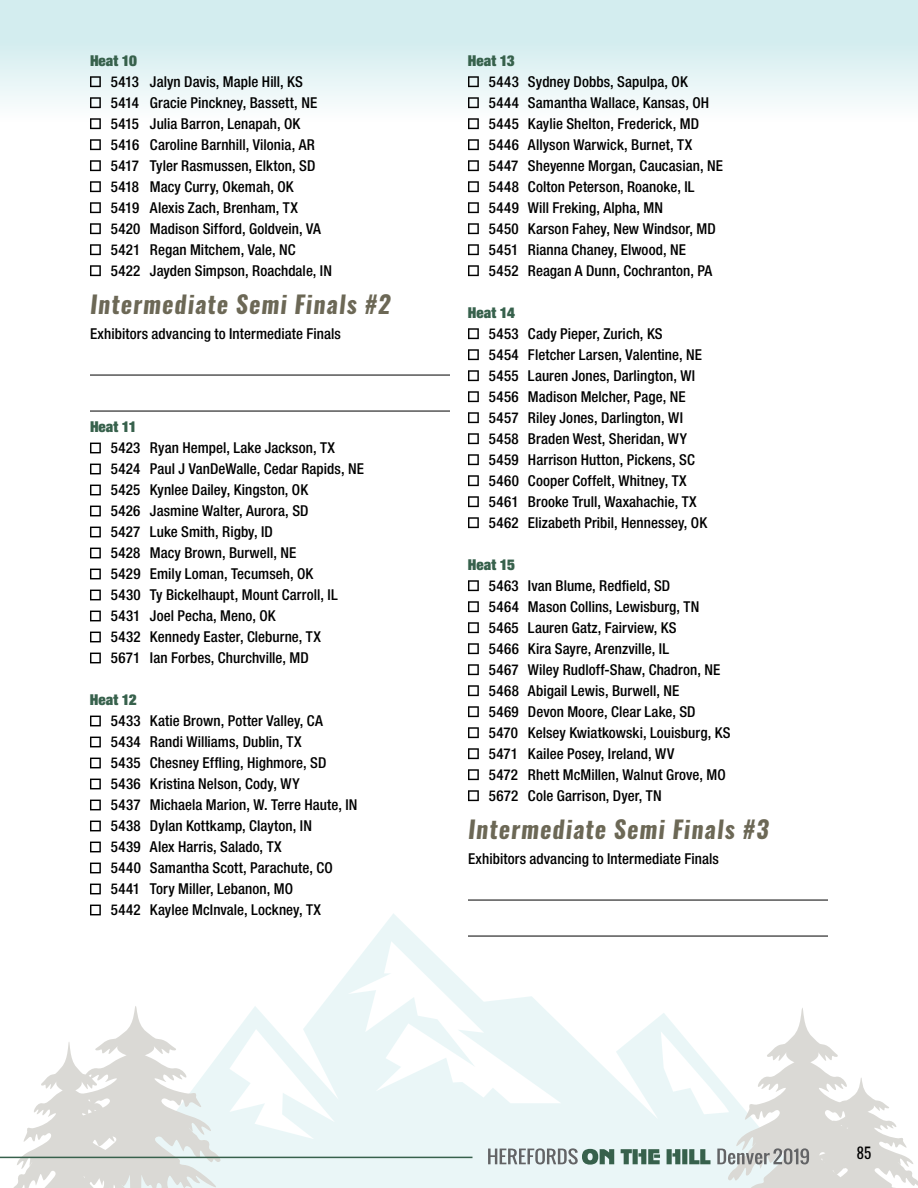
<style>
.page{position:relative;width:918px;height:1188px;background:#fff}
.page>*{position:absolute;margin:0;border:0;box-sizing:border-box;transform-origin:0 0}
.t1{font:italic 700 24px "Oswald";letter-spacing:.045em;color:#6c6856}
.t2{font:500 condensed 15px/21px "Helvetica Neue";letter-spacing:.005em;color:#000}
.t3{font:900 expanded 15px "Helvetica Neue";letter-spacing:.005em;color:#37614c}
.t4{font:15px "Oswald";color:#000}
</style>
<div class="page">
<svg style="left:222px;top:913px;width:597px;height:275px"></svg>
<svg style="left:229px;top:1029px;width:106px;height:110px"></svg>
<svg style="left:10px;top:1006px;width:212px;height:182px"></svg>
<div style="left:0;top:0;width:918px;height:158px;background:linear-gradient(to bottom,#cae9ec,#fff)"></div>
<svg style="left:90px;top:76px;width:11px;height:11px"></svg>
<svg style="left:90px;top:97px;width:11px;height:11px"></svg>
<svg style="left:90px;top:118px;width:11px;height:11px"></svg>
<svg style="left:90px;top:139px;width:11px;height:11px"></svg>
<svg style="left:90px;top:160px;width:11px;height:11px"></svg>
<svg style="left:90px;top:181px;width:11px;height:11px"></svg>
<svg style="left:90px;top:202px;width:11px;height:11px"></svg>
<svg style="left:90px;top:223px;width:11px;height:11px"></svg>
<svg style="left:90px;top:244px;width:11px;height:11px"></svg>
<svg style="left:90px;top:265px;width:11px;height:11px"></svg>
<hr style="left:90px;top:375px;width:360px;height:1px;background:#000">
<hr style="left:90px;top:411px;width:360px;height:1px;background:#000">
<svg style="left:90px;top:443px;width:11px;height:10px"></svg>
<svg style="left:90px;top:464px;width:11px;height:10px"></svg>
<svg style="left:90px;top:485px;width:11px;height:10px"></svg>
<svg style="left:90px;top:506px;width:11px;height:10px"></svg>
<svg style="left:90px;top:527px;width:11px;height:10px"></svg>
<svg style="left:90px;top:548px;width:11px;height:10px"></svg>
<svg style="left:90px;top:569px;width:11px;height:10px"></svg>
<svg style="left:90px;top:590px;width:11px;height:10px"></svg>
<svg style="left:90px;top:611px;width:11px;height:10px"></svg>
<svg style="left:90px;top:632px;width:11px;height:10px"></svg>
<svg style="left:90px;top:653px;width:11px;height:10px"></svg>
<svg style="left:90px;top:716px;width:11px;height:10px"></svg>
<svg style="left:90px;top:737px;width:11px;height:10px"></svg>
<svg style="left:90px;top:758px;width:11px;height:10px"></svg>
<svg style="left:90px;top:779px;width:11px;height:10px"></svg>
<svg style="left:90px;top:800px;width:11px;height:10px"></svg>
<svg style="left:90px;top:821px;width:11px;height:10px"></svg>
<svg style="left:90px;top:842px;width:11px;height:10px"></svg>
<svg style="left:90px;top:863px;width:11px;height:10px"></svg>
<svg style="left:90px;top:884px;width:11px;height:10px"></svg>
<svg style="left:90px;top:905px;width:11px;height:10px"></svg>
<svg style="left:468px;top:76px;width:11px;height:11px"></svg>
<svg style="left:468px;top:97px;width:11px;height:11px"></svg>
<svg style="left:468px;top:118px;width:11px;height:11px"></svg>
<svg style="left:468px;top:139px;width:11px;height:11px"></svg>
<svg style="left:468px;top:160px;width:11px;height:11px"></svg>
<svg style="left:468px;top:181px;width:11px;height:11px"></svg>
<svg style="left:468px;top:202px;width:11px;height:11px"></svg>
<svg style="left:468px;top:223px;width:11px;height:11px"></svg>
<svg style="left:468px;top:244px;width:11px;height:11px"></svg>
<svg style="left:468px;top:265px;width:11px;height:11px"></svg>
<svg style="left:468px;top:328px;width:11px;height:11px"></svg>
<svg style="left:468px;top:349px;width:11px;height:11px"></svg>
<svg style="left:468px;top:370px;width:11px;height:11px"></svg>
<svg style="left:468px;top:391px;width:11px;height:11px"></svg>
<svg style="left:468px;top:412px;width:11px;height:11px"></svg>
<svg style="left:468px;top:433px;width:11px;height:11px"></svg>
<svg style="left:468px;top:454px;width:11px;height:11px"></svg>
<svg style="left:468px;top:475px;width:11px;height:11px"></svg>
<svg style="left:468px;top:496px;width:11px;height:11px"></svg>
<svg style="left:468px;top:517px;width:11px;height:11px"></svg>
<svg style="left:468px;top:580px;width:11px;height:11px"></svg>
<svg style="left:468px;top:601px;width:11px;height:11px"></svg>
<svg style="left:468px;top:622px;width:11px;height:11px"></svg>
<svg style="left:468px;top:643px;width:11px;height:11px"></svg>
<svg style="left:468px;top:664px;width:11px;height:11px"></svg>
<svg style="left:468px;top:685px;width:11px;height:11px"></svg>
<svg style="left:468px;top:706px;width:11px;height:11px"></svg>
<svg style="left:468px;top:727px;width:11px;height:11px"></svg>
<svg style="left:468px;top:748px;width:11px;height:11px"></svg>
<svg style="left:468px;top:769px;width:11px;height:11px"></svg>
<svg style="left:468px;top:790px;width:11px;height:11px"></svg>
<hr style="left:468px;top:900px;width:360px;height:1px;background:#000">
<hr style="left:468px;top:936px;width:360px;height:1px;background:#000">
<svg style="left:348px;top:941px;width:570px;height:247px"></svg>
<hr style="left:0;top:1157px;width:472px;height:1px;background:#37614c">
<p class="t3" style="left:90px;top:51px;width:48px">Heat 10</p>
<p class="t2" style="left:111px;top:71px;width:223px">5413 Jalyn Davis, Maple Hill, KS<br>5414 Gracie Pinckney, Bassett, NE<br>5415 Julia Barron, Lenapah, OK<br>5416 Caroline Barnhill, Vilonia, AR<br>5417 Tyler Rasmussen, Elkton, SD<br>5418 Macy Curry, Okemah, OK<br>5419 Alexis Zach, Brenham, TX<br>5420 Madison Sifford, Goldvein, VA<br>5421 Regan Mitchem, Vale, NC<br>5422 Jayden Simpson, Roachdale, IN</p>
<h1 class="t1" style="left:90px;top:287px;width:302px">Intermediate Semi Finals #2</h1>
<p class="t2" style="left:90px;top:323px;width:252px">Exhibitors advancing to Intermediate Finals</p>
<p class="t3" style="left:90px;top:417px;width:48px">Heat 11</p>
<p class="t2" style="left:111px;top:437px;width:255px">5423 Ryan Hempel, Lake Jackson, TX<br>5424 Paul J VanDeWalle, Cedar Rapids, NE<br>5425 Kynlee Dailey, Kingston, OK<br>5426 Jasmine Walter, Aurora, SD<br>5427 Luke Smith, Rigby, ID<br>5428 Macy Brown, Burwell, NE<br>5429 Emily Loman, Tecumseh, OK<br>5430 Ty Bickelhaupt, Mount Carroll, IL<br>5431 Joel Pecha, Meno, OK<br>5432 Kennedy Easter, Cleburne, TX<br>5671 Ian Forbes, Churchville, MD</p>
<p class="t3" style="left:90px;top:690px;width:48px">Heat 12</p>
<p class="t2" style="left:111px;top:710px;width:248px">5433 Katie Brown, Potter Valley, CA<br>5434 Randi Williams, Dublin, TX<br>5435 Chesney Effling, Highmore, SD 5436 Kristina Nelson, Cody, WY<br>5437 Michaela Marion, W. Terre Haute, IN 5438 Dylan Kottkamp, Clayton, IN<br>5439 Alex Harris, Salado, TX<br>5440 Samantha Scott, Parachute, CO 5441 Tory Miller, Lebanon, MO<br>5442 Kaylee McInvale, Lockney, TX</p>
<p class="t3" style="left:468px;top:51px;width:48px">Heat 13</p>
<p class="t2" style="left:489px;top:71px;width:236px">5443 Sydney Dobbs, Sapulpa, OK<br>5444 Samantha Wallace, Kansas, OH 5445 Kaylie Shelton, Frederick, MD 5446 Allyson Warwick, Burnet, TX 5447 Sheyenne Morgan, Caucasian, NE 5448 Colton Peterson, Roanoke, IL 5449 Will Freking, Alpha, MN<br>5450 Karson Fahey, New Windsor, MD 5451 Rianna Chaney, Elwood, NE<br>5452 Reagan A Dunn, Cochranton, PA</p>
<p class="t3" style="left:468px;top:303px;width:48px">Heat 14</p>
<p class="t2" style="left:489px;top:323px;width:220px">5453 Cady Pieper, Zurich, KS<br>5454 Fletcher Larsen, Valentine, NE 5455 Lauren Jones, Darlington, WI 5456 Madison Melcher, Page, NE 5457 Riley Jones, Darlington, WI 5458 Braden West, Sheridan, WY 5459 Harrison Hutton, Pickens, SC 5460 Cooper Coffelt, Whitney, TX 5461 Brooke Trull, Waxahachie, TX 5462 Elizabeth Pribil, Hennessey, OK</p>
<p class="t3" style="left:468px;top:555px;width:48px">Heat 15</p>
<p class="t2" style="left:489px;top:575px;width:243px">5463 Ivan Blume, Redfield, SD<br>5464 Mason Collins, Lewisburg, TN 5465 Lauren Gatz, Fairview, KS<br>5466 Kira Sayre, Arenzville, IL<br>5467 Wiley Rudloff-Shaw, Chadron, NE 5468 Abigail Lewis, Burwell, NE<br>5469 Devon Moore, Clear Lake, SD<br>5470 Kelsey Kwiatkowski, Louisburg, KS 5471 Kailee Posey, Ireland, WV<br>5472 Rhett McMillen, Walnut Grove, MO 5672 Cole Garrison, Dyer, TN</p>
<h1 class="t1" style="left:468px;top:812px;width:302px">Intermediate Semi Finals #3</h1>
<p class="t2" style="left:468px;top:848px;width:252px">Exhibitors advancing to Intermediate Finals</p>
<p class="t4" style="left:857px;top:1143px;width:16px">85</p>
</div>
